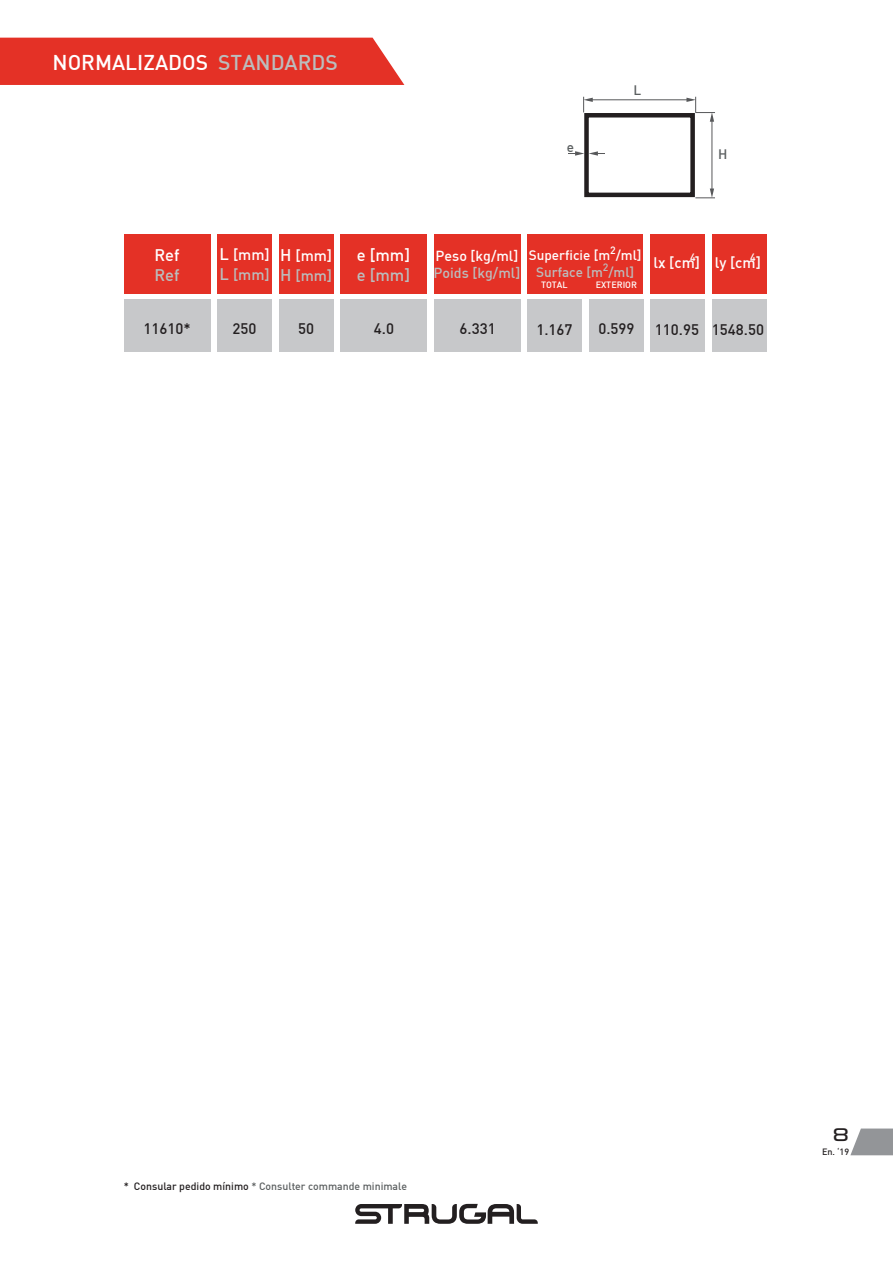
<style>
.page{position:relative;width:893px;height:1263px;background:#fff}
.page>*{position:absolute;margin:0;border:0;box-sizing:border-box;transform-origin:0 0}
.t1{font:500 21px "DIN";color:#fff}
.t2{font:18px "Metro DF";color:#231f20}
.t3{font:500 16.5px "DIN";color:#fff}
.t4{font:500 16.5px "DIN";color:#bbbdbd}
.t5{font:500 15px "DIN";color:#231f20}
.t6{font:500 15px/19.8px "DIN";color:#fff}
.t7{font:500 14.25px "DIN";color:#bbbdbd}
.t8{font:500 14.25px "DIN";color:#fff}
.t9{font:500 13.5px/16.2px "DIN";color:#fff;text-align:center}
.t10{font:500 13.5px "DIN";color:#5b5f60}
.t11{font:500 10.5px "DIN";color:#5b5f60}
.t12{font:500 10.5px "DIN";color:#fff}
.t13{font:500 9px "DIN";color:#fff}
.t14{font:500 9px "DIN";color:#231f20}
.s1{color:#bbbdbd}
.s2{font-size:16.5px}
.s3{font-size:16.5px;color:#bbbdbd}
.s4{color:#231f20}
</style>
<div class="page">
<svg style="left:850px;top:1128px;width:43px;height:27px"></svg>
<div style="left:0;top:38px;width:404px;height:47px;background:#e43126"></div>
<svg style="left:355px;top:1203px;width:183px;height:21px"></svg>
<div style="left:340px;top:234px;width:87px;height:60px;background:#e43126"></div>
<div style="left:124px;top:234px;width:86px;height:60px;background:#e43126"></div>
<div style="left:434px;top:234px;width:87px;height:60px;background:#e43126"></div>
<div style="left:527px;top:234px;width:116px;height:60px;background:#e43126"></div>
<div style="left:650px;top:234px;width:55px;height:60px;background:#e43126"></div>
<div style="left:712px;top:234px;width:54px;height:60px;background:#e43126"></div>
<div style="left:341px;top:299px;width:86px;height:53px;background:#c7c8ca"></div>
<div style="left:434px;top:299px;width:87px;height:53px;background:#c7c8ca"></div>
<div style="left:527px;top:299px;width:55px;height:53px;background:#c7c8ca"></div>
<div style="left:589px;top:299px;width:54px;height:53px;background:#c7c8ca"></div>
<div style="left:650px;top:299px;width:55px;height:53px;background:#c7c8ca"></div>
<div style="left:712px;top:299px;width:54px;height:53px;background:#c7c8ca"></div>
<div style="left:124px;top:299px;width:86px;height:53px;background:#c7c8ca"></div>
<div style="left:217px;top:299px;width:55px;height:53px;background:#c7c8ca"></div>
<div style="left:279px;top:299px;width:54px;height:53px;background:#c7c8ca"></div>
<div style="left:217px;top:234px;width:55px;height:60px;background:#e43126"></div>
<div style="left:279px;top:234px;width:54px;height:60px;background:#e43126"></div>
<svg style="left:568px;top:151px;width:37px;height:5px"></svg>
<hr style="left:587px;top:100px;width:105px;height:1px;background:#57585a">
<svg style="left:583px;top:97px;width:10px;height:15px"></svg>
<div style="left:584px;top:113px;width:111px;height:84px;border:4px solid #231f20"></div>
<hr style="left:712px;top:116px;width:1px;height:73px;background:#57585a">
<svg style="left:686px;top:97px;width:29px;height:25px"></svg>
<svg style="left:695px;top:189px;width:20px;height:10px"></svg>
<h1 class="t1" style="left:53px;top:49px;width:287px">NORMALIZADOS <span class="s1">STANDARDS</span></h1>
<p class="t10" style="left:567px;top:138px;width:9px">e</p>
<p class="t10" style="left:634px;top:81px;width:9px">L</p>
<p class="t10" style="left:718px;top:146px;width:11px">H</p>
<h3 class="t3" style="left:154px;top:244px;width:27px">Ref</h3>
<h3 class="t4" style="left:154px;top:264px;width:27px">Ref</h3>
<h3 class="t6" style="left:220px;top:244px;width:52px"><span class="s2">L</span> [mm]<br><span class="s3">L</span> <span class="s1">[mm]</span></h3>
<h3 class="t6" style="left:280px;top:245px;width:54px"><span class="s2">H</span> [mm]<br><span class="s3">H</span> <span class="s1">[mm]</span></h3>
<h3 class="t3" style="left:357px;top:244px;width:55px">e [mm]</h3>
<h3 class="t4" style="left:357px;top:264px;width:55px">e [mm]</h3>
<h3 class="t8" style="left:436px;top:247px;width:84px">Peso [kg/ml]</h3>
<h3 class="t7" style="left:434px;top:264px;width:88px">Poids [kg/ml]</h3>
<p class="t9" style="left:529px;top:247px;width:114px">Superficie [m<sup>2</sup>/ml]<br><span class="s1">Surface [m</span><sup>2</sup><span class="s1">/ml]</span></p>
<p class="t13" style="left:541px;top:279px;width:28px">TOTAL</p>
<p class="t13" style="left:596px;top:279px;width:43px">EXTERIOR</p>
<p class="t12" style="left:690px;top:250px;width:7px">4</p>
<p class="t12" style="left:750px;top:250px;width:7px">4</p>
<h3 class="t6" style="left:653px;top:253px;width:109px">lx [cm] ly [cm]</h3>
<h3 class="t5" style="left:143px;top:319px;width:49px">11610*</h3>
<h3 class="t5" style="left:232px;top:319px;width:25px">250</h3>
<h3 class="t5" style="left:298px;top:319px;width:17px">50</h3>
<h3 class="t5" style="left:374px;top:319px;width:22px">4.0</h3>
<h3 class="t5" style="left:460px;top:319px;width:38px">6.331</h3>
<h3 class="t5" style="left:536px;top:320px;width:38px">1.167</h3>
<h3 class="t5" style="left:598px;top:319px;width:38px">0.599</h3>
<h3 class="t5" style="left:655px;top:320px;width:111px">110.95 1548.50</h3>
<p class="t11" style="left:124px;top:1179px;width:285px"><span class="s4">* Consular pedido mínimo</span> * Consulter commande minimale</p>
<h2 class="t2" style="left:833px;top:1125px;width:18px">8</h2>
<p class="t14" style="left:822px;top:1146px;width:29px">En. ‘19</p>
</div>
